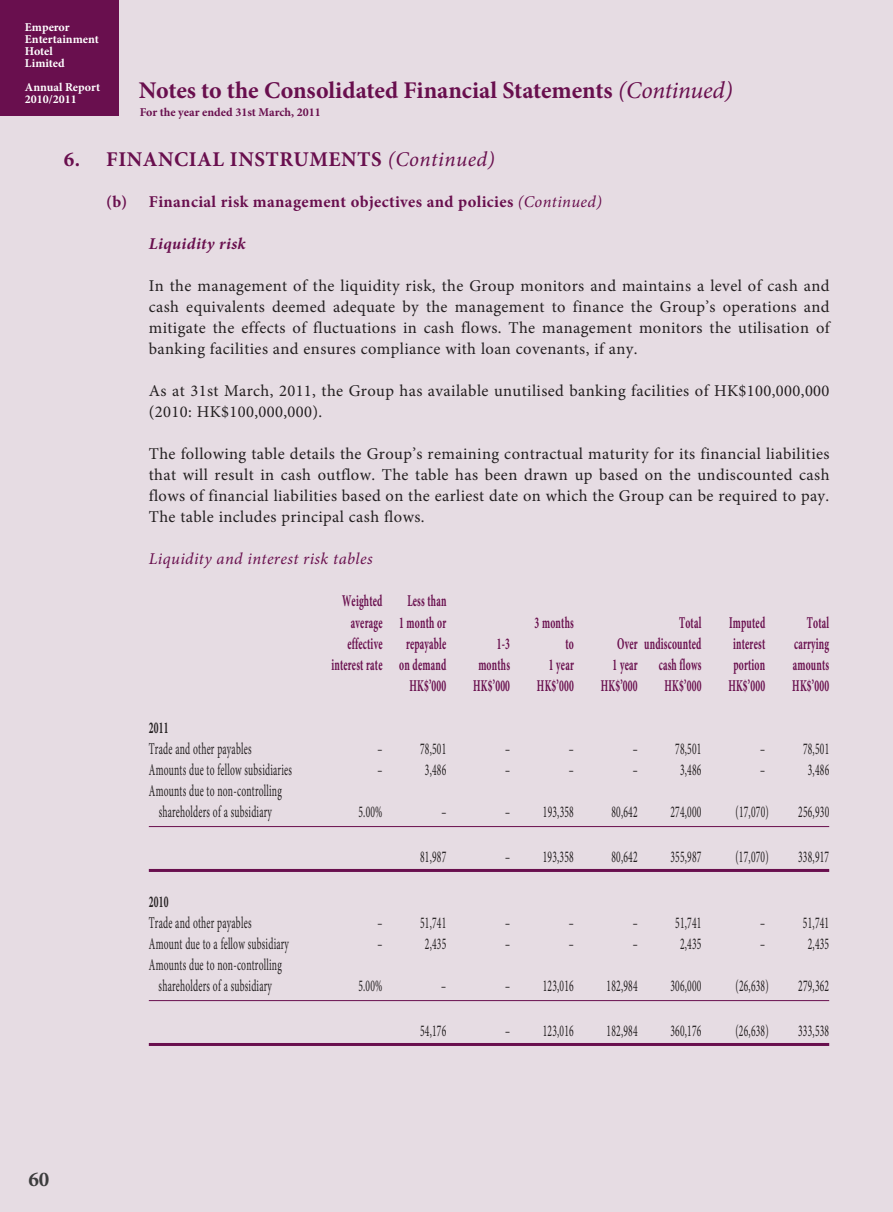
<style>
.page{position:relative;width:893px;height:1212px;background:#e6dce3}
.page>*{position:absolute;margin:0;border:0;box-sizing:border-box;transform-origin:0 0}
.t1{font:700 24px "Minion Pro";color:#690f4e}
.t2{font:700 21px "Minion Pro";letter-spacing:.02em;color:#690f4e}
.t3{font:700 21px "Minion Pro";color:#3c3c3d}
.t4{font:16.5px/21px "Minion Pro";letter-spacing:.025em;color:#231f20;text-align:justify}
.t5{font:16.5px/21px "Minion Pro";letter-spacing:.025em;color:#231f20;text-align:center;scale:.58 1}
.t6{font:700 16.5px/21px "Minion Pro";letter-spacing:.02em;color:#690f4e;text-align:right;scale:.58 1}
.t7{font:700 16.5px "Minion Pro";letter-spacing:.02em;color:#690f4e}
.t8{font:italic 16.5px "Minion Pro";letter-spacing:.025em;color:#690f4e}
.t9{font:italic 700 16.5px "Minion Pro";letter-spacing:.02em;color:#690f4e}
.t10{font:700 16.5px "Minion Pro";letter-spacing:.02em;color:#231f20;scale:.58 1}
.t11{font:700 12px/12px "Minion Pro";color:#fff}
.t12{font:700 12px "Minion Pro";color:#690f4e}
.s1{font-weight:400;font-style:italic}
</style>
<div class="page">
<div style="left:0;top:0;width:118px;height:115px;background:#690f4e"></div>
<hr style="left:149px;top:826px;width:680px;height:1px;background:#690f4e">
<hr style="left:149px;top:869px;width:680px;height:3px;background:#690f4e">
<hr style="left:149px;top:1000px;width:680px;height:1px;background:#690f4e">
<hr style="left:149px;top:1043px;width:680px;height:3px;background:#690f4e">
<p class="t11" style="left:25px;top:21px;width:75px">Emperor<br>Entertainment<br>Hotel<br>Limited</p>
<p class="t11" style="left:25px;top:81px;width:77px">Annual Report<br>2010/2011</p>
<h1 class="t1" style="left:139px;top:74px;width:595px">Notes to the Consolidated Financial Statements <span class="s1">(Continued)</span></h1>
<p class="t12" style="left:140px;top:104px;width:183px">For the year ended 31st March, 2011</p>
<p class="t2" style="left:64px;top:145px;width:432px">6. FINANCIAL INSTRUMENTS <span class="s1">(Continued)</span></p>
<p class="t7" style="left:106px;top:191px;width:497px">(b) Financial risk management objectives and policies <span class="s1">(Continued)</span></p>
<p class="t9" style="left:149px;top:232px;width:98px">Liquidity risk</p>
<p class="t4" style="left:149px;top:276px;width:682px">In the management of the liquidity risk, the Group monitors and maintains a level of cash and cash equivalents deemed adequate by the management to finance the Group’s operations and mitigate the effects of fluctuations in cash flows. The management monitors the utilisation of banking facilities and ensures compliance with loan covenants, if any.</p>
<p class="t4" style="left:149px;top:381px;width:682px">As at 31st March, 2011, the Group has available unutilised banking facilities of HK$100,000,000 (2010: HK$100,000,000).</p>
<p class="t4" style="left:149px;top:444px;width:682px">The following table details the Group’s remaining contractual maturity for its financial liabilities that will result in cash outflow. The table has been drawn up based on the undiscounted cash flows of financial liabilities based on the earliest date on which the Group can be required to pay.<br>The table includes principal cash flows.</p>
<p class="t8" style="left:149px;top:548px;width:225px">Liquidity and interest risk tables</p>
<p class="t6" style="left:342px;top:590px;width:71px">Weighted</p>
<p class="t6" style="left:351px;top:590px;width:166px">Less than<br>average 1 month or</p>
<p class="t6" style="left:535px;top:611px;width:69px">3 months</p>
<p class="t6" style="left:679px;top:611px;width:40px">Total</p>
<p class="t6" style="left:729px;top:611px;width:64px">Imputed</p>
<p class="t6" style="left:807px;top:611px;width:40px">Total</p>
<p class="t6" style="left:347px;top:632px;width:62px">effective</p>
<p class="t6" style="left:406px;top:632px;width:71px">repayable</p>
<p class="t6" style="left:497px;top:632px;width:24px">1-3</p>
<p class="t6" style="left:565px;top:632px;width:16px">to</p>
<p class="t6" style="left:617px;top:632px;width:147px">Over undiscounted</p>
<p class="t6" style="left:733px;top:632px;width:57px">interest</p>
<p class="t6" style="left:794px;top:632px;width:62px">carrying</p>
<p class="t6" style="left:331px;top:653px;width:200px">interest rate on demand</p>
<p class="t6" style="left:478px;top:653px;width:56px">months</p>
<p class="t6" style="left:549px;top:653px;width:45px">1 year</p>
<p class="t6" style="left:613px;top:653px;width:45px">1 year</p>
<p class="t6" style="left:659px;top:653px;width:75px">cash flows</p>
<p class="t6" style="left:733px;top:653px;width:56px">portion</p>
<p class="t6" style="left:793px;top:653px;width:64px">amounts</p>
<p class="t6" style="left:409px;top:674px;width:65px">HK$’000</p>
<p class="t6" style="left:473px;top:674px;width:65px">HK$’000</p>
<p class="t6" style="left:537px;top:674px;width:65px">HK$’000</p>
<p class="t6" style="left:601px;top:674px;width:65px">HK$’000</p>
<p class="t6" style="left:664px;top:674px;width:65px">HK$’000</p>
<p class="t6" style="left:728px;top:674px;width:65px">HK$’000</p>
<p class="t6" style="left:792px;top:674px;width:65px">HK$’000</p>
<p class="t10" style="left:149px;top:716px;width:36px">2011</p>
<p class="t5" style="left:149px;top:738px;width:179px">Trade and other payables</p>
<p class="t5" style="left:378px;top:738px;width:120px">– 78,501</p>
<p class="t5" style="left:505px;top:738px;width:10px">–</p>
<p class="t5" style="left:569px;top:738px;width:10px">–</p>
<p class="t5" style="left:633px;top:738px;width:120px">– 78,501</p>
<p class="t5" style="left:760px;top:738px;width:120px">– 78,501</p>
<p class="t5" style="left:149px;top:759px;width:248px">Amounts due to fellow subsidiaries</p>
<p class="t5" style="left:378px;top:759px;width:10px">–</p>
<p class="t5" style="left:425px;top:759px;width:38px">3,486</p>
<p class="t5" style="left:505px;top:759px;width:10px">–</p>
<p class="t5" style="left:569px;top:759px;width:10px">–</p>
<p class="t5" style="left:633px;top:759px;width:10px">–</p>
<p class="t5" style="left:680px;top:759px;width:38px">3,486</p>
<p class="t5" style="left:760px;top:759px;width:10px">–</p>
<p class="t5" style="left:808px;top:759px;width:38px">3,486</p>
<p class="t5" style="left:149px;top:780px;width:231px">Amounts due to non-controlling shareholders of a subsidiary</p>
<p class="t5" style="left:358px;top:801px;width:43px">5.00%</p>
<p class="t5" style="left:441px;top:801px;width:10px">–</p>
<p class="t5" style="left:505px;top:801px;width:120px">– 193,358</p>
<p class="t5" style="left:611px;top:801px;width:47px">80,642</p>
<p class="t5" style="left:670px;top:801px;width:55px">274,000</p>
<p class="t5" style="left:735px;top:801px;width:59px">(17,070)</p>
<p class="t5" style="left:798px;top:801px;width:55px">256,930</p>
<p class="t5" style="left:420px;top:846px;width:47px">81,987</p>
<p class="t5" style="left:505px;top:846px;width:120px">– 193,358</p>
<p class="t5" style="left:611px;top:846px;width:47px">80,642</p>
<p class="t5" style="left:670px;top:846px;width:55px">355,987</p>
<p class="t5" style="left:735px;top:846px;width:59px">(17,070)</p>
<p class="t5" style="left:798px;top:846px;width:55px">338,917</p>
<p class="t3" style="left:28px;top:1164px;width:22px">60</p>
<p class="t10" style="left:149px;top:890px;width:36px">2010</p>
<p class="t5" style="left:149px;top:912px;width:179px">Trade and other payables</p>
<p class="t5" style="left:377px;top:912px;width:120px">– 51,741</p>
<p class="t5" style="left:505px;top:912px;width:10px">–</p>
<p class="t5" style="left:569px;top:912px;width:10px">–</p>
<p class="t5" style="left:633px;top:912px;width:120px">– 51,741</p>
<p class="t5" style="left:760px;top:912px;width:120px">– 51,741</p>
<p class="t5" style="left:149px;top:933px;width:243px">Amount due to a fellow subsidiary</p>
<p class="t5" style="left:377px;top:933px;width:10px">–</p>
<p class="t5" style="left:425px;top:933px;width:38px">2,435</p>
<p class="t5" style="left:505px;top:933px;width:10px">–</p>
<p class="t5" style="left:569px;top:933px;width:10px">–</p>
<p class="t5" style="left:633px;top:933px;width:10px">–</p>
<p class="t5" style="left:680px;top:933px;width:38px">2,435</p>
<p class="t5" style="left:760px;top:933px;width:10px">–</p>
<p class="t5" style="left:808px;top:933px;width:38px">2,435</p>
<p class="t5" style="left:149px;top:954px;width:231px">Amounts due to non-controlling shareholders of a subsidiary</p>
<p class="t5" style="left:358px;top:975px;width:43px">5.00%</p>
<p class="t5" style="left:441px;top:975px;width:10px">–</p>
<p class="t5" style="left:505px;top:975px;width:120px">– 123,016</p>
<p class="t5" style="left:607px;top:975px;width:55px">182,984</p>
<p class="t5" style="left:670px;top:975px;width:55px">306,000</p>
<p class="t5" style="left:735px;top:975px;width:59px">(26,638)</p>
<p class="t5" style="left:798px;top:975px;width:55px">279,362</p>
<p class="t5" style="left:420px;top:1020px;width:47px">54,176</p>
<p class="t5" style="left:505px;top:1020px;width:120px">– 123,016</p>
<p class="t5" style="left:607px;top:1020px;width:55px">182,984</p>
<p class="t5" style="left:670px;top:1020px;width:55px">360,176</p>
<p class="t5" style="left:735px;top:1020px;width:59px">(26,638)</p>
<p class="t5" style="left:798px;top:1020px;width:55px">333,538</p>
</div>
